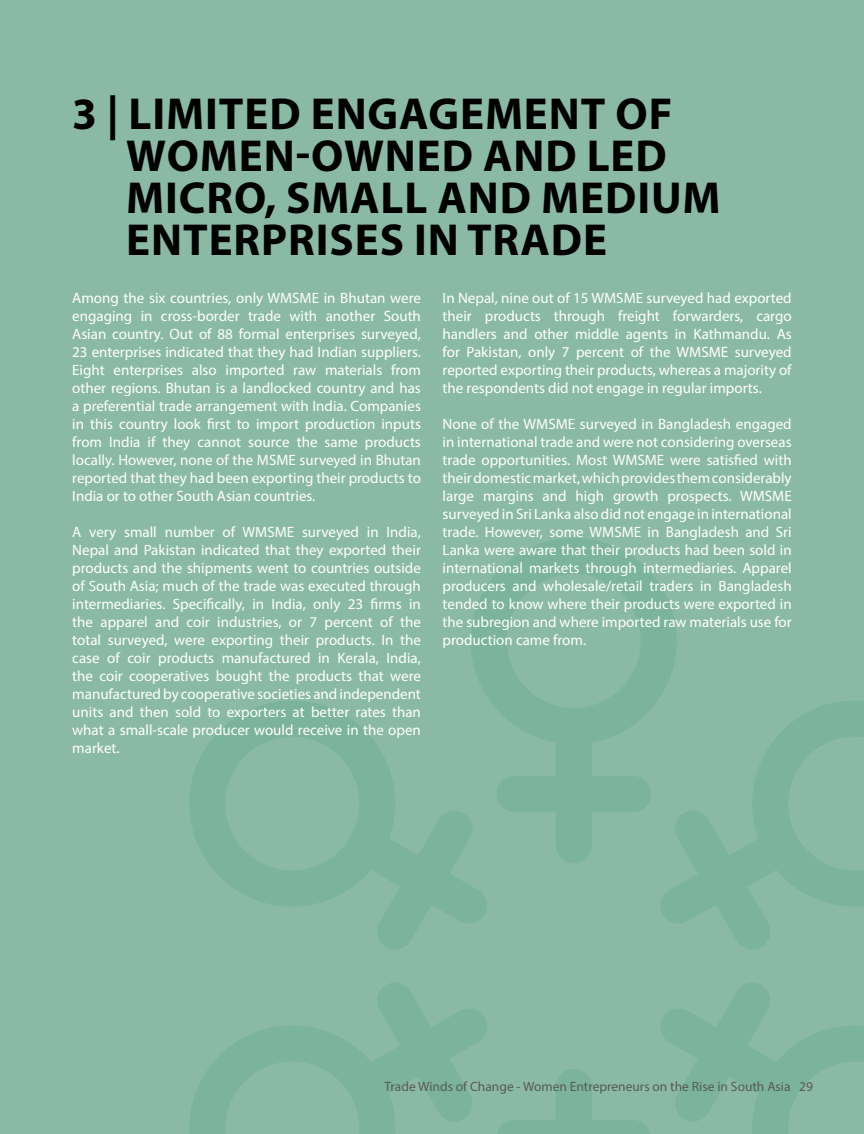
<style>
.page{position:relative;width:864px;height:1134px;background:#8abaa6}
.page>*{position:absolute;margin:0;border:0;box-sizing:border-box;transform-origin:0 0}
.t1{font:700 45px "Myriad Pro";color:#000}
.t2{font:15px/18px "Myriad Pro";color:#fff;text-align:justify}
.t3{font:13.5px "Myriad Pro";color:#58595b}
</style>
<div class="page">
<div style="left:471px;top:538px;width:206px;height:206px;border:36px solid #7bb39c;border-radius:50%"></div>
<div style="left:556px;top:730px;width:36px;height:115px;background:#7bb39c"></div>
<div style="left:514px;top:776px;width:119px;height:36px;background:#7bb39c"></div>
<svg style="left:189px;top:701px;width:203px;height:205px"></svg>
<svg style="left:320px;top:779px;width:194px;height:170px"></svg>
<svg style="left:189px;top:983px;width:325px;height:151px"></svg>
<div style="left:556px;top:1087px;width:36px;height:47px;background:#7bb39c"></div>
<div style="left:514px;top:1120px;width:119px;height:14px;background:#7bb39c"></div>
<svg style="left:633px;top:983px;width:231px;height:151px"></svg>
<svg style="left:755px;top:701px;width:109px;height:200px"></svg>
<svg style="left:633px;top:779px;width:194px;height:170px"></svg>
<h1 class="t1" style="left:72px;top:85px;width:106px">3 | LIMITED</h1>
<h1 class="t1" style="left:311px;top:85px;width:31px">ENGAGEMENT</h1>
<h1 class="t1" style="left:616px;top:85px;width:28px">OF</h1>
<h1 class="t1" style="left:72px;top:127px;width:38px">WOMEN</h1>
<h1 class="t1" style="left:296px;top:127px;width:49px">-OWNED</h1>
<h1 class="t1" style="left:483px;top:127px;width:32px">AND</h1>
<h1 class="t1" style="left:587px;top:127px;width:27px">LED</h1>
<h1 class="t1" style="left:72px;top:169px;width:34px">MICRO</h1>
<h1 class="t1" style="left:265px;top:169px;width:50px">, SMALL</h1>
<h1 class="t1" style="left:438px;top:169px;width:32px">AND</h1>
<h1 class="t1" style="left:541px;top:169px;width:31px">MEDIUM</h1>
<h1 class="t1" style="left:72px;top:211px;width:29px">ENTERPRISES</h1>
<h1 class="t1" style="left:414px;top:211px;width:82px">IN TRADE</h1>
<p class="t2" style="left:72px;top:289px;width:350px">Among the six countries, only WMSME in Bhutan were engaging in cross-border trade with another South Asian country. Out of 88 formal enterprises surveyed, 23 enterprises indicated that they had Indian suppliers.<br>Eight enterprises also imported raw materials from other regions. Bhutan is a landlocked country and has a preferential trade arrangement with India. Companies in this country look first to import production inputs from India if they cannot source the same products locally. However, none of the MSME surveyed in Bhutan reported that they had been exporting their products to India or to other South Asian countries.</p>
<p class="t2" style="left:72px;top:523px;width:350px">A very small number of WMSME surveyed in India, Nepal and Pakistan indicated that they exported their products and the shipments went to countries outside of South Asia; much of the trade was executed through intermediaries. Specifically, in India, only 23 firms in the apparel and coir industries, or 7 percent of the total surveyed, were exporting their products. In the case of coir products manufactured in Kerala, India, the coir cooperatives bought the products that were manufactured by cooperative societies and independent units and then sold to exporters at better rates than what a small-scale producer would receive in the open market.</p>
<p class="t2" style="left:443px;top:289px;width:351px">In Nepal, nine out of 15 WMSME surveyed had exported their products through freight forwarders, cargo handlers and other middle agents in Kathmandu. As for Pakistan, only 7 percent of the WMSME surveyed reported exporting their products, whereas a majority of the respondents did not engage in regular imports.</p>
<p class="t2" style="left:443px;top:415px;width:351px">None of the WMSME surveyed in Bangladesh engaged in international trade and were not considering overseas trade opportunities. Most WMSME were satisfied with their domestic market, which provides them considerably large margins and high growth prospects. WMSME surveyed in Sri Lanka also did not engage in international trade. However, some WMSME in Bangladesh and Sri Lanka were aware that their products had been sold in international markets through intermediaries. Apparel producers and wholesale/retail traders in Bangladesh tended to know where their products were exported in the subregion and where imported raw materials use for production came from.</p>
<p class="t3" style="left:385px;top:1079px;width:430px">Trade Winds of Change - Women Entrepreneurs on the Rise in South Asia 29</p>
</div>
